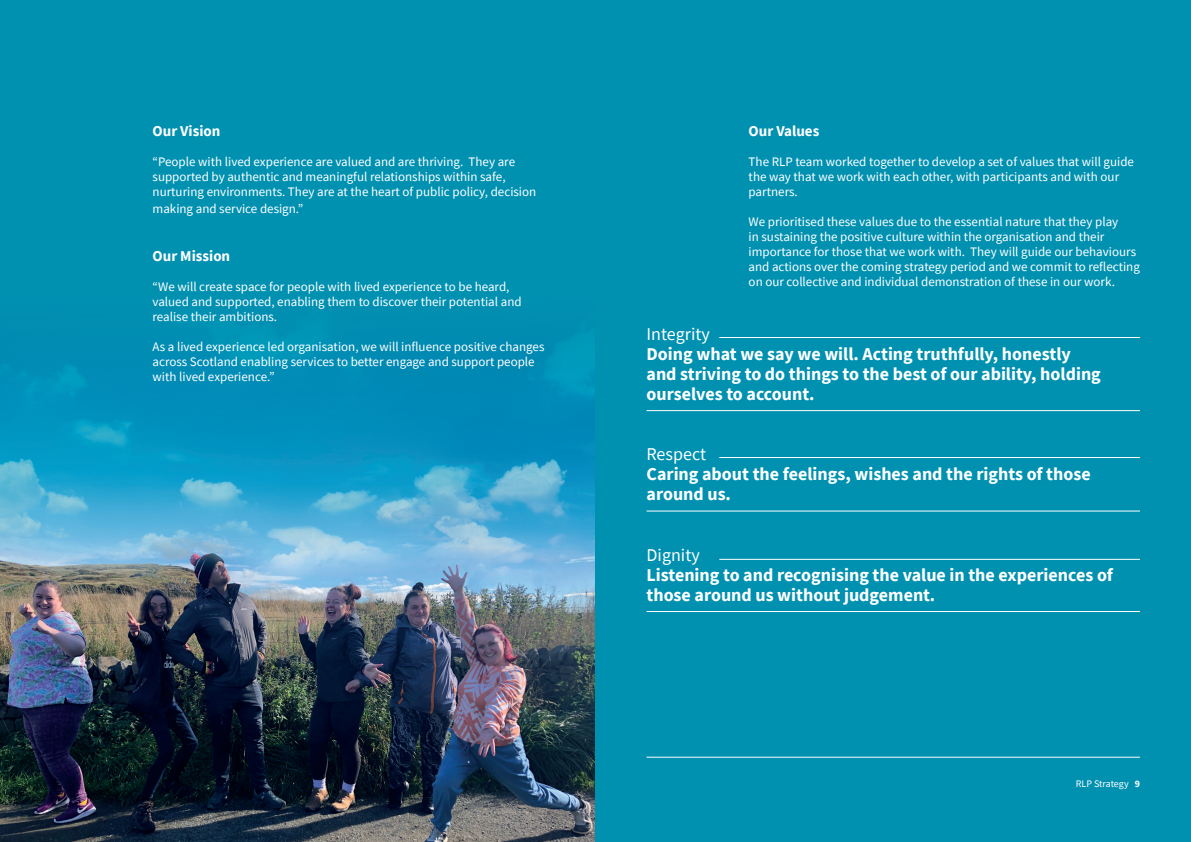
<style>
.page{position:relative;width:1191px;height:842px;background:#fff}
.page>*{position:absolute;margin:0;border:0;box-sizing:border-box;transform-origin:0 0}
.t1{font:700 18px/20px "Source Sans Pro";color:#fff}
.t2{font:18px "Source Sans Pro";color:#fff}
.t3{font:700 15px "Source Sans Pro";color:#fff}
.t4{font:13px/15px "Source Sans Pro";color:#fff}
.t5{font:10px "Source Sans Pro";letter-spacing:-.01em;color:#fff}
.s1{font-weight:700}
</style>
<div class="page">
<img style="left:0;top:571px;width:595px;height:271px">
<img style="left:0;top:292px;width:595px;height:279px">
<div style="left:0;top:0;width:595px;height:292px;background:#0091b1"></div>
<div style="left:595px;top:0;width:596px;height:842px;background:#0091b1"></div>
<hr style="left:646px;top:757px;width:494px;height:1px;background:#fff">
<hr style="left:719px;top:457px;width:421px;height:1px;background:#fff">
<hr style="left:646px;top:510px;width:494px;height:1px;background:#fff">
<hr style="left:719px;top:559px;width:421px;height:1px;background:#fff">
<hr style="left:646px;top:611px;width:494px;height:1px;background:#fff">
<hr style="left:646px;top:410px;width:494px;height:1px;background:#fff">
<hr style="left:719px;top:337px;width:421px;height:1px;background:#fff">
<p class="t3" style="left:153px;top:120px;width:69px">Our Vision</p>
<p class="t4" style="left:153px;top:154px;width:385px">“People with lived experience are valued and are thriving. They are supported by authentic and meaningful relationships within safe, nurturing environments. They are at the heart of public policy, decision</p>
<p class="t4" style="left:153px;top:201px;width:152px">making and service design.”</p>
<p class="t3" style="left:153px;top:245px;width:79px">Our Mission</p>
<p class="t4" style="left:153px;top:279px;width:370px">“We will create space for people with lived experience to be heard, valued and supported, enabling them to discover their potential and realise their ambitions.</p>
<p class="t4" style="left:153px;top:339px;width:393px">As a lived experience led organisation, we will influence positive changes across Scotland enabling services to better engage and support people with lived experience.”</p>
<p class="t3" style="left:748px;top:120px;width:72px">Our Values</p>
<p class="t4" style="left:748px;top:154px;width:387px">The RLP team worked together to develop a set of values that will guide the way that we work with each other, with participants and with our partners.</p>
<p class="t4" style="left:748px;top:214px;width:393px">We prioritised these values due to the essential nature that they play<br>in sustaining the positive culture within the organisation and their importance for those that we work with. They will guide our behaviours and actions over the coming strategy period and we commit to reflecting on our collective and individual demonstration of these in our work.</p>
<h1 class="t2" style="left:646px;top:322px;width:65px">Integrity</h1>
<h1 class="t1" style="left:646px;top:343px;width:456px">Doing what we say we will. Acting truthfully, honestly and striving to do things to the best of our ability, holding ourselves to account.</h1>
<h1 class="t2" style="left:646px;top:443px;width:61px">Respect</h1>
<h1 class="t1" style="left:646px;top:464px;width:446px">Caring about the feelings, wishes and the rights of those around us.</h1>
<h1 class="t2" style="left:646px;top:543px;width:55px">Dignity</h1>
<h1 class="t1" style="left:646px;top:564px;width:468px">Listening to and recognising the value in the experiences of those around us without judgement.</h1>
<p class="t5" style="left:1075px;top:777px;width:66px">RLP Strategy <span class="s1">9</span></p>
</div>
